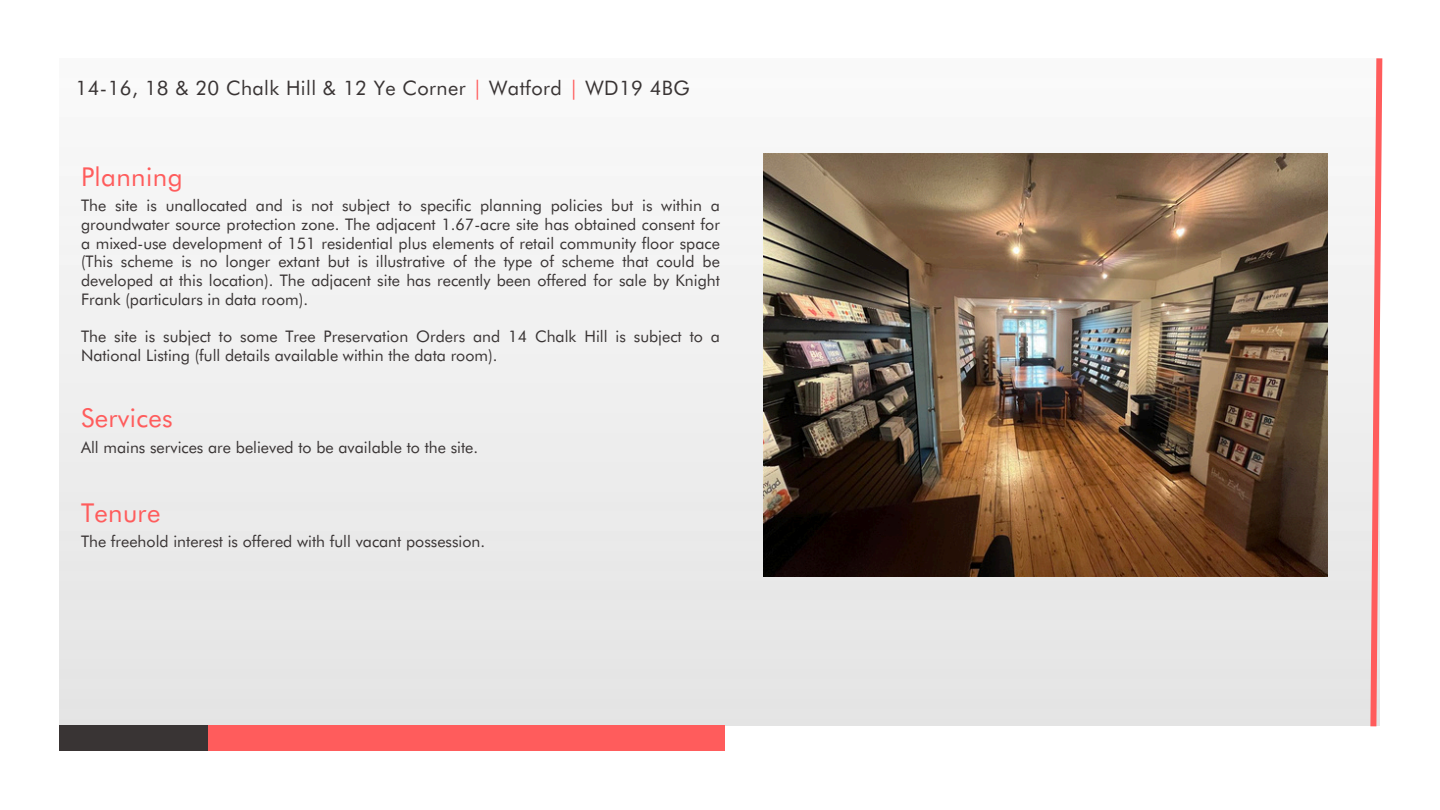
<style>
.page{position:relative;width:1440px;height:810px;background:#fff}
.page>*{position:absolute;margin:0;border:0;box-sizing:border-box;transform-origin:0 0}
.t1{font:26px "Futura BT";letter-spacing:.015em;color:#ff5c5c}
.t2{font:20px "Futura BT";letter-spacing:.02em;color:#393434}
.t3{font:16px/18.6px "Futura BT";color:#393434;text-align:justify}
.s1{color:#ff5c5c}
</style>
<div class="page">
<img style="left:60px;top:153px;width:1307px;height:573px">
<svg style="left:1367px;top:58px;width:16px;height:669px"></svg>
<div style="left:206px;top:726px;width:518px;height:25px;background:#ff5c5c"></div>
<div style="left:60px;top:726px;width:148px;height:25px;background:#393434"></div>
<img style="left:763px;top:154px;width:564px;height:423px">
<p class="t2" style="left:76px;top:73px;width:616px">14-16, 18 &amp; 20 Chalk Hill &amp; 12 Ye Corner <span class="s1">|</span> Watford <span class="s1">|</span> WD19 4BG</p>
<p class="t1" style="left:81px;top:157px;width:103px">Planning</p>
<p class="t3" style="left:81px;top:195px;width:640px">The site is unallocated and is not subject to specific planning policies but is within a groundwater source protection zone. The adjacent 1.67-acre site has obtained consent for a mixed-use development of 151 residential plus elements of retail community floor space (This scheme is no longer extant but is illustrative of the type of scheme that could be developed at this location). The adjacent site has recently been offered for sale by Knight Frank (particulars in data room).</p>
<h1 class="t3" style="left:81px;top:326px;width:640px">The site is subject to some Tree Preservation Orders and 14 Chalk Hill is subject to a<br>National Listing (full details available within the data room).</h1>
<p class="t1" style="left:81px;top:399px;width:93px">Services</p>
<h1 class="t3" style="left:81px;top:437px;width:399px">All mains services are believed to be available to the site.</h1>
<h2 class="t1" style="left:81px;top:493px;width:81px">Tenure</h2>
<h1 class="t3" style="left:81px;top:531px;width:406px">The freehold interest is offered with full vacant possession.</h1>
</div>
